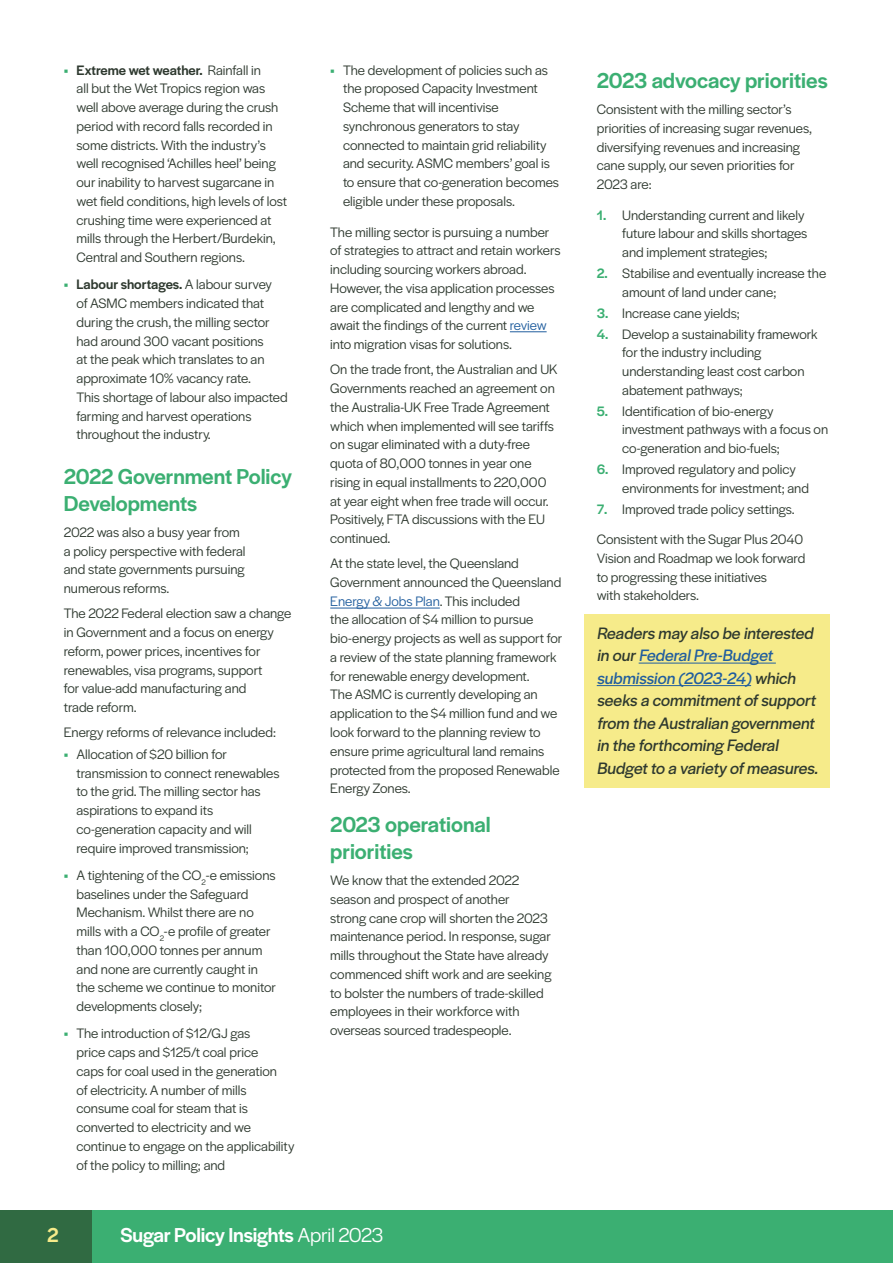
<style>
.page{position:relative;width:893px;height:1263px;background:#fff}
.page>*{position:absolute;margin:0;border:0;box-sizing:border-box;transform-origin:0 0}
.t1{font:500 22.5px/27px "Halyard Display";color:#3baf72}
.t2{font:500 21px "Halyard Display";letter-spacing:-.01em;color:#fff}
.t3{font:500 21px "Halyard Display";color:#f6eb8a}
.t4{font:italic 17.25px/22.5px "Halyard Display";color:#2e392f}
.t5{font:14.25px/18.8px "Halyard Display";color:#2e392f}
.s1{font-weight:500;color:#3baf72}
.s2{font-weight:500}
.s3{color:#215e9e}
.s4{font-weight:400}
</style>
<div class="page">
<hr style="left:510px;top:331px;width:37px;height:1px;background:#215e9e">
<hr style="left:330px;top:608px;width:110px;height:1px;background:#215e9e">
<div style="left:584px;top:614px;width:245px;height:173px;background:#f6eb8a"></div>
<hr style="left:639px;top:663px;width:137px;height:1px;background:#215e9e">
<hr style="left:597px;top:685px;width:154px;height:1px;background:#215e9e">
<div style="left:0;top:1210px;width:893px;height:53px;background:#3baf72"></div>
<div style="left:0;top:1210px;width:91px;height:53px;background:#306a42"></div>
<p class="t5" style="left:77px;top:60px;width:212px;text-indent:-13px"><span class="s1">•</span> <span class="s2">Extreme wet weather.</span> Rainfall in<br>all but the Wet Tropics region was well above average during the crush period with record falls recorded in some districts. With the industry’s well recognised ‘Achilles heel’ being our inability to harvest sugarcane in wet field conditions, high levels of lost crushing time were experienced at mills through the Herbert/Burdekin, Central and Southern regions.</p>
<p class="t5" style="left:77px;top:274px;width:213px;text-indent:-13px"><span class="s1">•</span> <span class="s2">Labour shortages.</span> A labour survey<br>of ASMC members indicated that during the crush, the milling sector had around 300 vacant positions<br>at the peak which translates to an approximate 10% vacancy rate.<br>This shortage of labour also impacted farming and harvest operations throughout the industry.</p>
<h1 class="t1" style="left:64px;top:461px;width:230px">2022 Government Policy<br>Developments</h1>
<p class="t5" style="left:64px;top:522px;width:183px">2022 was also a busy year from a policy perspective with federal and state governments pursuing numerous reforms.</p>
<p class="t5" style="left:64px;top:603px;width:229px">The 2022 Federal election saw a change in Government and a focus on energy reform, power prices, incentives for renewables, visa programs, support<br>for value-add manufacturing and<br>trade reform.</p>
<p class="t5" style="left:64px;top:722px;width:214px">Energy reforms of relevance included:</p>
<p class="t5" style="left:77px;top:744px;width:205px;text-indent:-13px"><span class="s1">•</span> Allocation of $20 billion for transmission to connect renewables to the grid. The milling sector has aspirations to expand its<br>co- generation capacity and will require improved transmission;</p>
<p class="t5" style="left:77px;top:865px;width:201px;text-indent:-13px"><span class="s1">•</span> A tightening of the CO<sub>2</sub>-e emissions baselines under the Safeguard<br>Mechanism. Whilst there are no mills with a CO<sub>2</sub>-e profile of greater than 100,000 tonnes per annum and none are currently caught in the scheme we continue to monitor developments closely;</p>
<p class="t5" style="left:77px;top:1023px;width:219px;text-indent:-13px"><span class="s1">•</span> The introduction of $12/GJ gas<br>price caps and $125/t coal price<br>caps for coal used in the generation<br>of electricity. A number of mills consume coal for steam that is converted to electricity and we continue to engage on the applicability of the policy to milling; and</p>
<p class="t5" style="left:343px;top:60px;width:218px;text-indent:-13px"><span class="s1">•</span> The development of policies such as the proposed Capacity Investment Scheme that will incentivise synchronous generators to stay connected to maintain grid reliability and security. ASMC members’ goal is to ensure that co-generation becomes eligible under these proposals.</p>
<p class="t5" style="left:330px;top:222px;width:232px">The milling sector is pursuing a number of strategies to attract and retain workers including sourcing workers abroad.<br>However, the visa application processes are complicated and lengthy and we await the findings of the current <span class="s3">review </span>into migration visas for solutions.</p>
<p class="t5" style="left:330px;top:359px;width:229px">On the trade front, the Australian and UK Governments reached an agreement on the Australia-UK Free Trade Agreement which when implemented will see tariffs on sugar eliminated with a duty-free quota of 80,000 tonnes in year one rising in equal installments to 220,000 at year eight when free trade will occur.<br>Positively, FTA discussions with the EU continued.</p>
<p class="t5" style="left:330px;top:553px;width:233px">At the state level, the Queensland Government announced the Queensland <span class="s3">Energy &amp; Jobs Plan</span>. This included<br>the allocation of $4 million to pursue bio-energy projects as well as support for a review of the state planning framework for renewable energy development.<br>The ASMC is currently developing an application to the $4 million fund and we look forward to the planning review to ensure prime agricultural land remains protected from the proposed Renewable Energy Zones.</p>
<h1 class="t1" style="left:330px;top:810px;width:162px">2023 operational priorities</h1>
<p class="t5" style="left:330px;top:870px;width:223px">We know that the extended 2022 season and prospect of another<br>strong cane crop will shorten the 2023 maintenance period. In response, sugar mills throughout the State have already commenced shift work and are seeking to bolster the numbers of trade-skilled employees in their workforce with overseas sourced tradespeople.</p>
<h2 class="t3" style="left:47px;top:1220px;width:13px">2</h2>
<h2 class="t2" style="left:121px;top:1220px;width:264px">Sugar Policy Insights <span class="s4">April 2023</span></h2>
<h1 class="t1" style="left:597px;top:66px;width:232px">2023 advocacy priorities</h1>
<p class="t5" style="left:597px;top:99px;width:217px">Consistent with the milling sector’s priorities of increasing sugar revenues, diversifying revenues and increasing cane supply, our seven priorities for 2023 are:</p>
<p class="t5" style="left:622px;top:205px;width:187px;text-indent:-26px"><span class="s1">1.</span> Understanding current and likely future labour and skills shortages and implement strategies;</p>
<p class="t5" style="left:622px;top:263px;width:205px;text-indent:-26px"><span class="s1">2.</span> Stabilise and eventually increase the amount of land under cane;</p>
<p class="t5" style="left:597px;top:303px;width:144px"><span class="s1">3.</span> Increase cane yields;</p>
<p class="t5" style="left:622px;top:324px;width:197px;text-indent:-26px"><span class="s1">4.</span> Develop a sustainability framework for the industry including understanding least cost carbon abatement pathways;</p>
<p class="t5" style="left:622px;top:401px;width:207px;text-indent:-26px"><span class="s1">5.</span> Identification of bio-energy investment pathways with a focus on co-generation and bio-fuels;</p>
<p class="t5" style="left:622px;top:459px;width:188px;text-indent:-26px"><span class="s1">6.</span> Improved regulatory and policy environments for investment; and</p>
<p class="t5" style="left:597px;top:493px;width:208px;line-height:30.5px"><span class="s1">7.</span> Improved trade policy settings.<br>Consistent with the Sugar Plus 2040</p>
<p class="t5" style="left:597px;top:548px;width:210px">Vision and Roadmap we look forward to progressing these initiatives<br>with stakeholders.</p>
<p class="t4" style="left:597px;top:621px;width:226px">Readers may also be interested in our<span class="s3">FederalPre-Budget submission (2023-24)</span>which seeks a commitmentofsupport from the Australian government in the forthcoming Federal<br>Budgetto a variety ofmeasures.</p>
</div>
